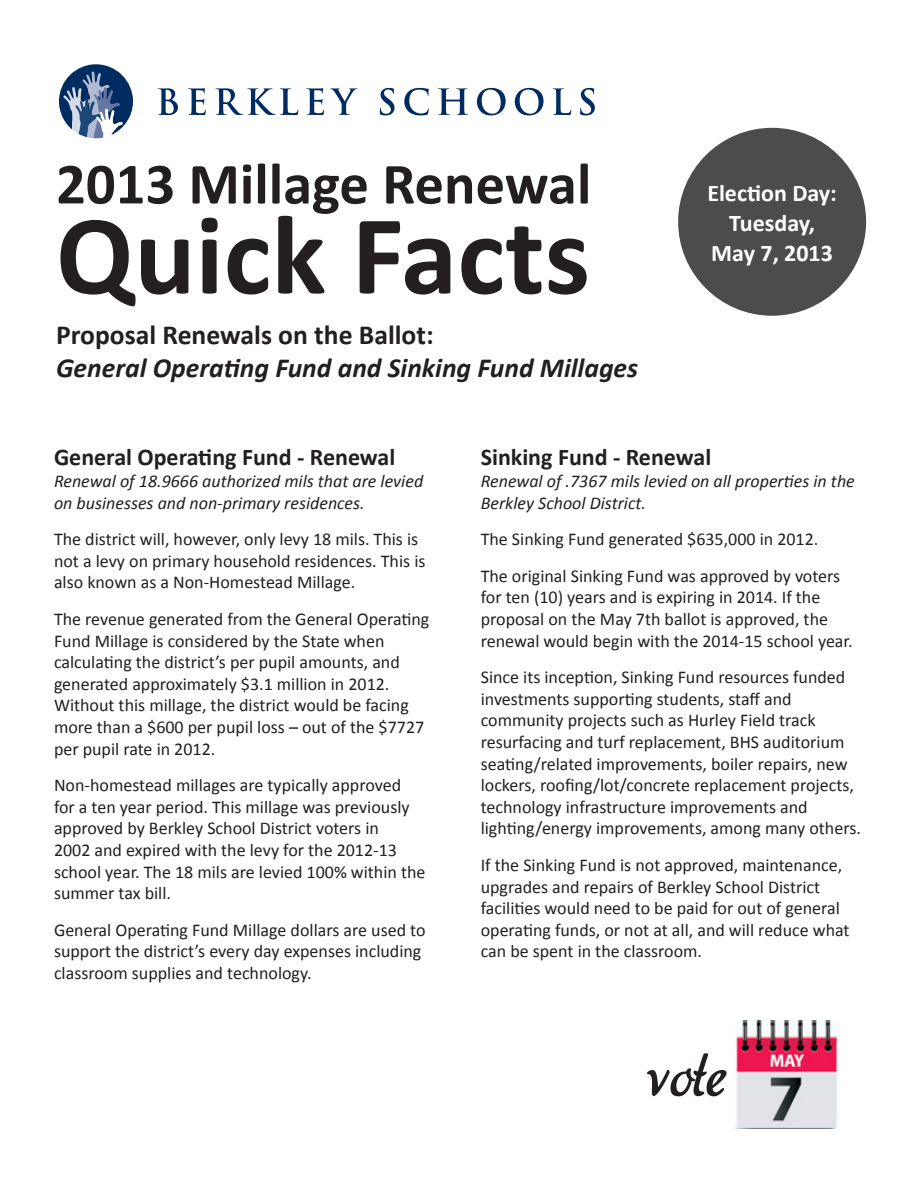
<style>
.page{position:relative;width:918px;height:1188px;background:#fff}
.page>*{position:absolute;margin:0;border:0;box-sizing:border-box;transform-origin:0 0}
.t1{font:700 114px "Calibri";color:#231f20}
.t2{font:66px "aka Dora";color:#231f20}
.t3{font:700 58.8px "Calibri";color:#231f20}
.t4{font:italic 700 27.6px "Calibri";color:#231f20}
.t5{font:700 27.6px "Calibri";color:#231f20}
.t6{font:700 24px "Calibri";color:#231f20}
.t7{font:700 24px/30px "Calibri";color:#fff;text-align:center}
.t8{font:18px/21.6px "Calibri";color:#231f20}
.t9{font:italic 18px/21.6px "Calibri";color:#231f20}
</style>
<div class="page">
<div style="left:678px;top:128px;width:188px;height:188px;background:#4b4c4d;border-radius:50%"></div>
<svg style="left:158px;top:88px;width:20px;height:27px"></svg>
<svg style="left:188px;top:88px;width:18px;height:27px"></svg>
<svg style="left:216px;top:88px;width:82px;height:27px"></svg>
<svg style="left:306px;top:88px;width:18px;height:27px"></svg>
<svg style="left:330px;top:88px;width:27px;height:27px"></svg>
<svg style="left:380px;top:88px;width:15px;height:27px"></svg>
<svg style="left:404px;top:88px;width:25px;height:27px"></svg>
<svg style="left:438px;top:88px;width:30px;height:27px"></svg>
<svg style="left:477px;top:88px;width:29px;height:27px"></svg>
<svg style="left:515px;top:88px;width:29px;height:27px"></svg>
<svg style="left:553px;top:88px;width:18px;height:27px"></svg>
<svg style="left:580px;top:88px;width:15px;height:27px"></svg>
<svg style="left:59px;top:64px;width:74px;height:74px"></svg>
<img style="left:735px;top:1021px;width:103px;height:108px">
<h3 class="t3" style="left:56px;top:146px;width:537px">2013 Millage Renewal</h3>
<h1 class="t1" style="left:56px;top:183px;width:536px">Quick Facts</h1>
<h3 class="t5" style="left:56px;top:317px;width:379px">Proposal Renewals on the Ballot:</h3>
<h3 class="t4" style="left:56px;top:350px;width:584px">General Operating Fund and Sinking Fund Millages</h3>
<h3 class="t7" style="left:707px;top:178px;width:131px">Election Day:<br>Tuesday,<br>May 7, 2013</h3>
<h3 class="t6" style="left:54px;top:442px;width:343px">General Operating Fund - Renewal</h3>
<p class="t9" style="left:54px;top:470px;width:371px">Renewal of 18.9666 authorized mils that are levied on businesses and non-primary residences.</p>
<p class="t8" style="left:54px;top:529px;width:373px">The district will, however, only levy 18 mils. This is not a levy on primary household residences. This is also known as a Non-Homestead Millage.</p>
<p class="t8" style="left:54px;top:608px;width:377px">The revenue generated from the General Operating Fund Millage is considered by the State when calculating the district’s per pupil amounts, and generated approximately $3.1 million in 2012.<br>Without this millage, the district would be facing more than a $600 per pupil loss – out of the $7727 per pupil rate in 2012.</p>
<p class="t8" style="left:54px;top:775px;width:373px">Non-homestead millages are typically approved for a ten year period. This millage was previously approved by Berkley School District voters in<br>2002 and expired with the levy for the 2012-13 school year. The 18 mils are levied 100% within the summer tax bill.</p>
<p class="t8" style="left:54px;top:919px;width:373px">General Operating Fund Millage dollars are used to support the district’s every day expenses including classroom supplies and technology.</p>
<h3 class="t6" style="left:481px;top:442px;width:232px">Sinking Fund - Renewal</h3>
<p class="t9" style="left:481px;top:470px;width:376px">Renewal of .7367 mils levied on all properties in the<br>Berkley School District.</p>
<p class="t8" style="left:481px;top:521px;width:361px;line-height:36.6px">The Sinking Fund generated $635,000 in 2012.<br>The original Sinking Fund was approved by voters</p>
<p class="t8" style="left:481px;top:587px;width:373px">for ten (10) years and is expiring in 2014. If the proposal on the May 7th ballot is approved, the renewal would begin with the 2014-15 school year.</p>
<p class="t8" style="left:481px;top:667px;width:382px">Since its inception, Sinking Fund resources funded investments supporting students, staff and community projects such as Hurley Field track resurfacing and turf replacement, BHS auditorium seating/related improvements, boiler repairs, new lockers, roofing/lot/concrete replacement projects, technology infrastructure improvements and lighting/energy improvements, among many others.</p>
<p class="t8" style="left:481px;top:854px;width:370px">If the Sinking Fund is not approved, maintenance, upgrades and repairs of Berkley School District facilities would need to be paid for out of general operating funds, or not at all, and will reduce what can be spent in the classroom.</p>
<h2 class="t2" style="left:647px;top:1028px;width:82px">vote</h2>
</div>
